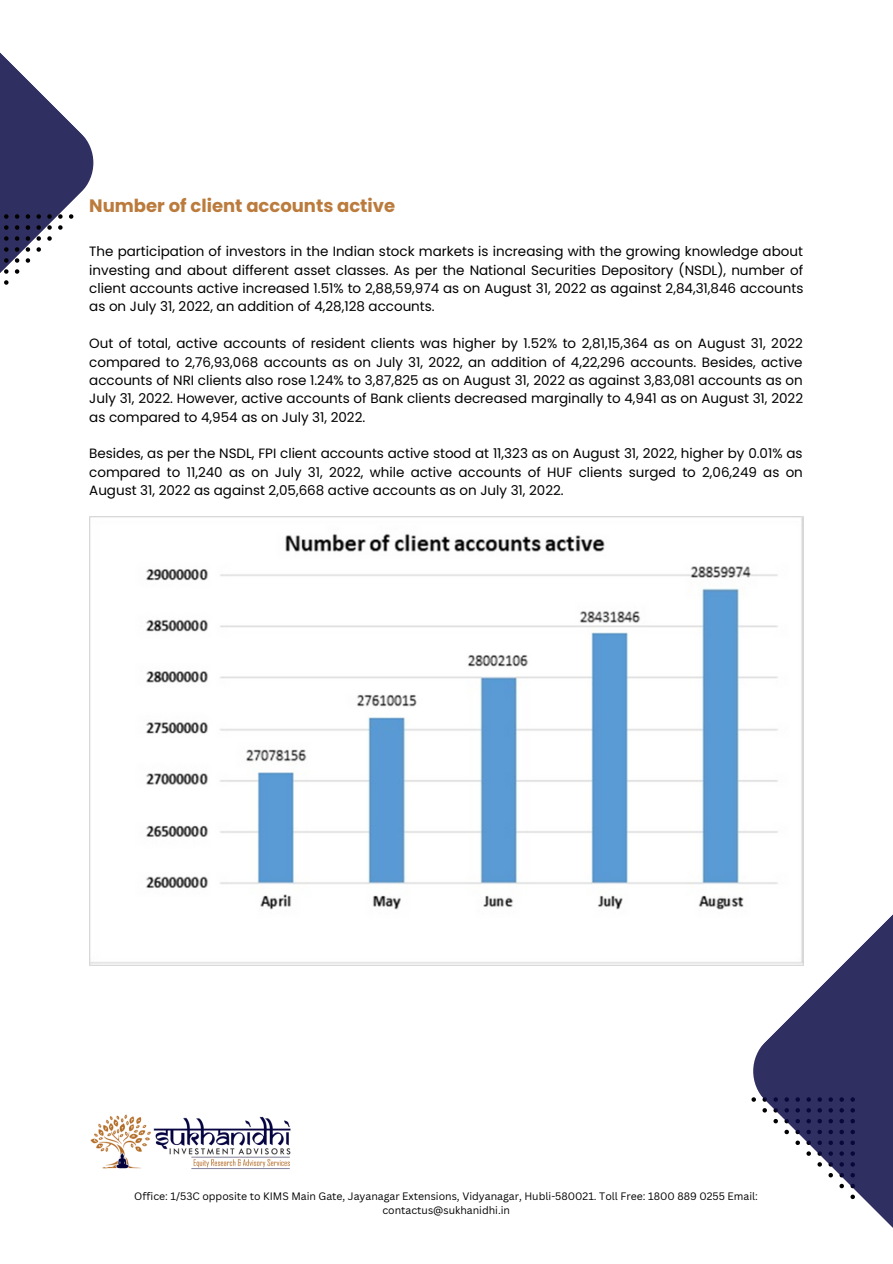
<style>
.page{position:relative;width:893px;height:1264px;background:#fff}
.page>*{position:absolute;margin:0;border:0;box-sizing:border-box;transform-origin:0 0}
.t1{font:700 18px "Poppins";color:#bb7b3c}
.t2{font:13.5px/18.3px "Poppins";color:#000;text-align:justify}
.t3{font:10.5px/14px "Canva Sans";color:#000;text-align:center}
</style>
<div class="page">
<svg style="left:0;top:52px;width:94px;height:221px;fill:#302f61"></svg>
<svg style="left:69px;top:214px;width:4px;height:5px"></svg>
<svg style="left:58px;top:214px;width:5px;height:5px"></svg>
<svg style="left:58px;top:225px;width:5px;height:5px"></svg>
<svg style="left:47px;top:214px;width:5px;height:5px"></svg>
<svg style="left:47px;top:225px;width:5px;height:5px"></svg>
<svg style="left:47px;top:236px;width:5px;height:5px"></svg>
<svg style="left:36px;top:214px;width:5px;height:5px"></svg>
<svg style="left:36px;top:225px;width:5px;height:5px"></svg>
<svg style="left:36px;top:236px;width:5px;height:5px"></svg>
<svg style="left:36px;top:247px;width:5px;height:5px"></svg>
<svg style="left:26px;top:214px;width:4px;height:5px"></svg>
<svg style="left:26px;top:225px;width:4px;height:5px"></svg>
<svg style="left:26px;top:236px;width:4px;height:5px"></svg>
<svg style="left:26px;top:247px;width:4px;height:5px"></svg>
<svg style="left:26px;top:258px;width:4px;height:5px"></svg>
<svg style="left:15px;top:214px;width:4px;height:5px"></svg>
<svg style="left:15px;top:225px;width:4px;height:5px"></svg>
<svg style="left:15px;top:236px;width:4px;height:5px"></svg>
<svg style="left:15px;top:247px;width:4px;height:5px"></svg>
<svg style="left:15px;top:258px;width:4px;height:5px"></svg>
<svg style="left:15px;top:269px;width:4px;height:5px"></svg>
<svg style="left:4px;top:214px;width:5px;height:5px"></svg>
<svg style="left:4px;top:225px;width:5px;height:5px"></svg>
<svg style="left:4px;top:236px;width:5px;height:5px"></svg>
<svg style="left:4px;top:247px;width:5px;height:5px"></svg>
<svg style="left:4px;top:258px;width:5px;height:5px"></svg>
<svg style="left:4px;top:269px;width:5px;height:5px"></svg>
<svg style="left:4px;top:280px;width:5px;height:5px"></svg>
<svg style="left:736px;top:806px;width:156px;height:421px"></svg>
<img style="left:90px;top:1114px;width:201px;height:55px">
<img style="left:89px;top:516px;width:714px;height:449px">
<h1 class="t1" style="left:89px;top:193px;width:307px">Number of client accounts active</h1>
<p class="t2" style="left:89px;top:242px;width:715px">The participation of investors in the Indian stock markets is increasing with the growing knowledge about investing and about different asset classes. As per the National Securities Depository (NSDL), number of client accounts active increased 1.51% to 2,88,59,974 as on August 31, 2022 as against 2,84,31,846 accounts as on July 31, 2022, an addition of 4,28,128 accounts.</p>
<p class="t2" style="left:89px;top:334px;width:715px">Out of total, active accounts of resident clients was higher by 1.52% to 2,81,15,364 as on August 31, 2022 compared to 2,76,93,068 accounts as on July 31, 2022, an addition of 4,22,296 accounts. Besides, active accounts of NRI clients also rose 1.24% to 3,87,825 as on August 31, 2022 as against 3,83,081 accounts as on July 31, 2022. However, active accounts of Bank clients decreased marginally to 4,941 as on August 31, 2022 as compared to 4,954 as on July 31, 2022.</p>
<p class="t2" style="left:89px;top:444px;width:715px">Besides, as per the NSDL, FPI client accounts active stood at 11,323 as on August 31, 2022, higher by 0.01% as compared to 11,240 as on July 31, 2022, while active accounts of HUF clients surged to 2,06,249 as on August 31, 2022 as against 2,05,668 active accounts as on July 31, 2022.</p>
<p class="t3" style="left:134px;top:1188px;width:625px">Office: 1/53C opposite to KIMS Main Gate, Jayanagar Extensions, Vidyanagar, Hubli-580021. Toll Free: 1800 889 0255 Email: contactus@sukhanidhi.in</p>
</div>
